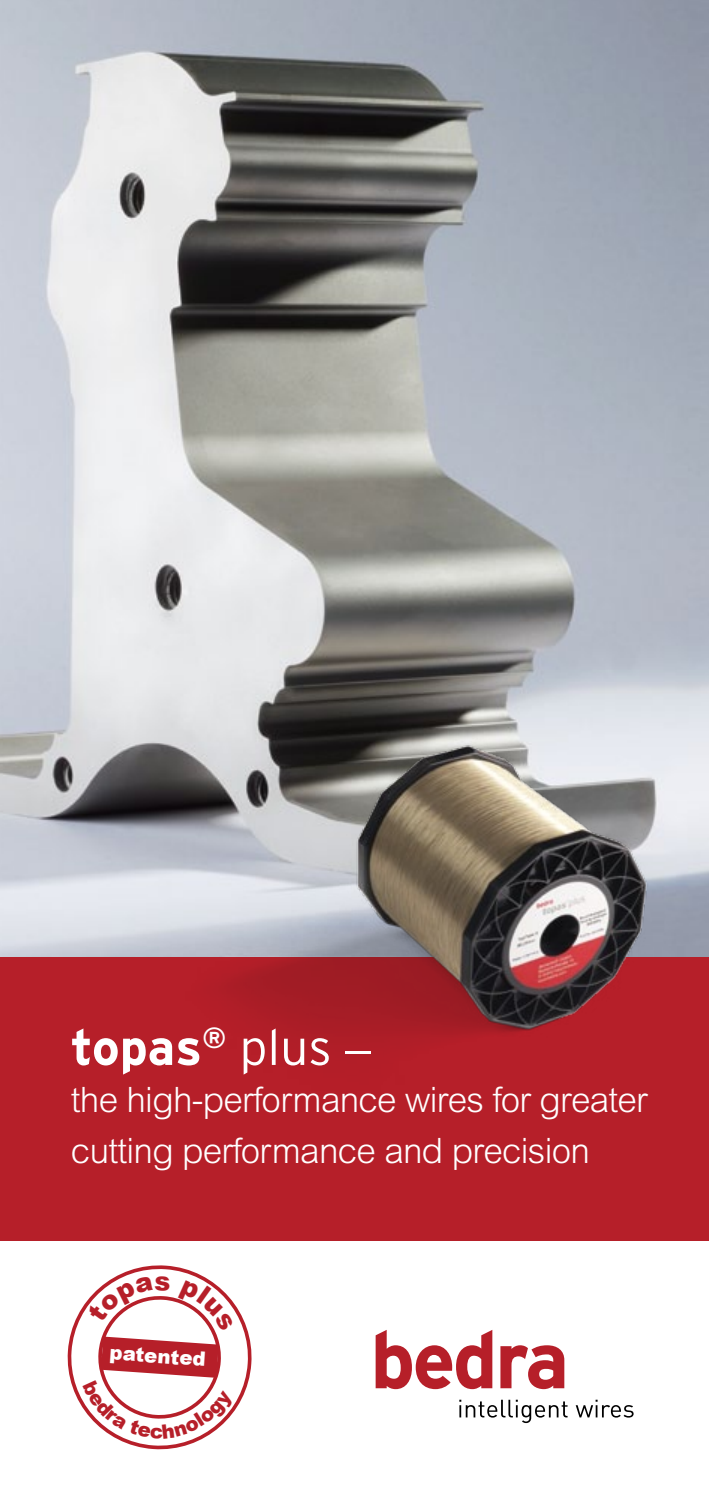
<style>
.page{position:relative;width:709px;height:1489px;background:#fff}
.page>*{position:absolute;margin:0;border:0;box-sizing:border-box;transform-origin:0 0}
.t1{font:700 50px "Interstate";letter-spacing:-.005em;color:#fff}
.t2{font:300 35px/50px "Arial";letter-spacing:-.02em;color:#fff}
.t3{font:900 19.75px "Arial";color:#fff}
.s1{font-weight:300}
.s2{font-family:"Arial";font-weight:300}
</style>
<div class="page">
<img style="left:0;top:0;width:709px;height:957px">
<svg style="left:375px;top:1330px;width:117px;height:58px"></svg>
<svg style="left:500px;top:1345px;width:64px;height:43px"></svg>
<svg style="left:459px;top:1399px;width:108px;height:23px"></svg>
<svg style="left:575px;top:1399px;width:58px;height:18px"></svg>
<div style="left:0;top:957px;width:709px;height:283px;background:#b61f29"></div>
<img style="left:169px;top:726px;width:479px;height:308px">
<svg style="left:67px;top:1265px;width:185px;height:185px"></svg>
<h1 class="t1" style="left:71px;top:1019px;width:301px">topas<sup>®</sup> <span class="s1">plus</span> <span class="s2">–</span></h1>
<p class="t2" style="left:71px;top:1074px;width:578px">the high-performance wires for greater cutting performance and precision</p>
<p class="t3" style="left:110px;top:1341px;width:98px;rotate:4deg">patented</p>
</div>
